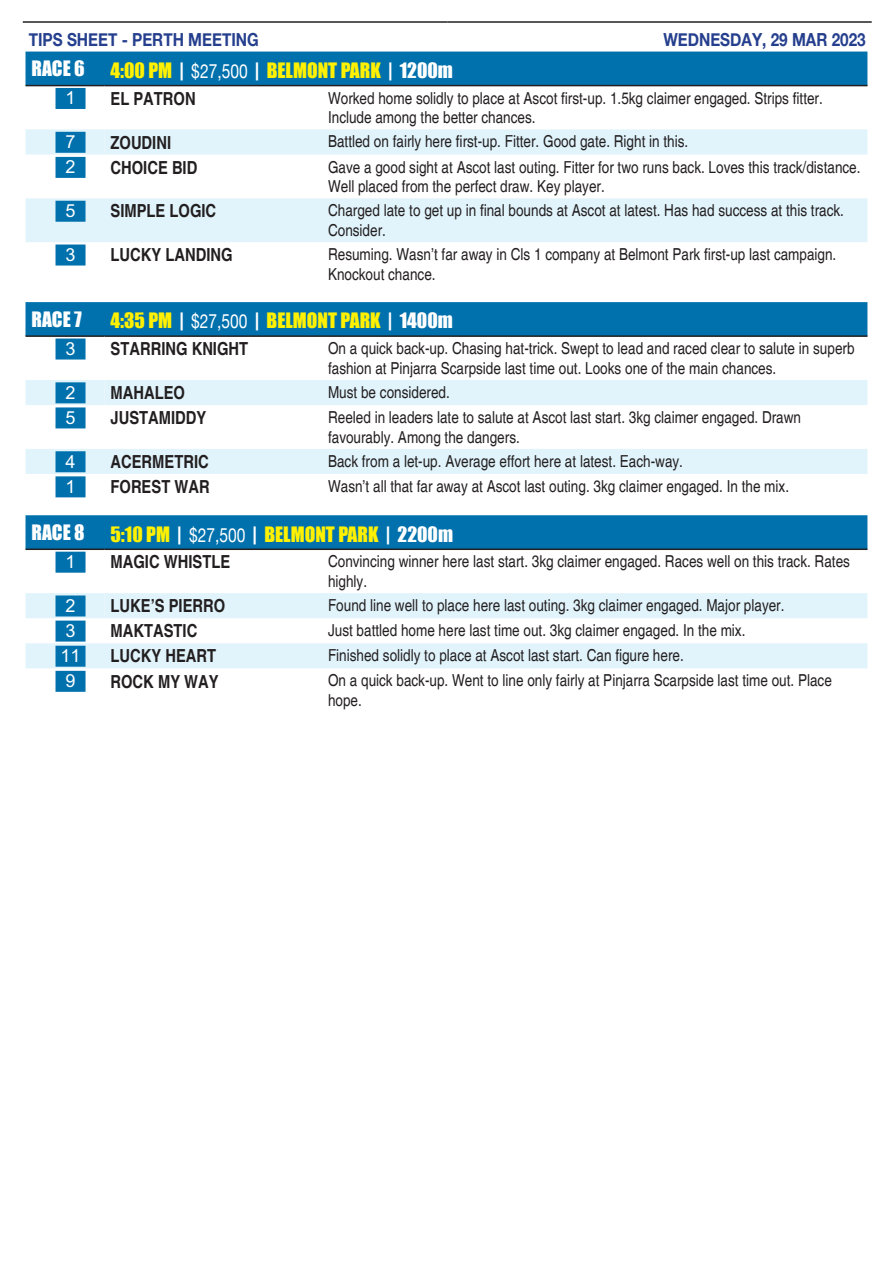
<style>
.page{position:relative;width:893px;height:1263px;background:#fff}
.page>*{position:absolute;margin:0;border:0;box-sizing:border-box;transform-origin:0 0}
.Tips-Analysis-Header{font:19.5px "Impact";color:#fff101}
.Tips-Analysis-Header-2{font:19.5px "Impact";color:#fff}
.t1{font:700 condensed 18px "Helvetica";color:#231f20}
.t2{font:700 18px "Helvetica Neue";color:#253f8e;scale:.85 1}
.Tips-Num{font:700 18px "M Hei HK";color:#fff}
.Tips-Analysis-Body{font:condensed 16.5px/19.8px "Helvetica";color:#231f20}
.s1{color:#fff}
.s2{font-family:"Helvetica Neue";color:#fff}
</style>
<div class="page">
<hr style="left:23px;top:21px;width:424px;height:2px;background:#231f20">
<hr style="left:447px;top:21px;width:425px;height:2px;background:#231f20">
<div style="left:26px;top:52px;width:841px;height:33px;background:#0071ad"></div>
<svg style="left:26px;top:129px;width:841px;height:113px;fill:#e1f4fc"></svg>
<hr style="left:26px;top:85px;width:78px;height:1px;background:#231f20">
<hr style="left:104px;top:85px;width:218px;height:1px;background:#231f20">
<hr style="left:322px;top:85px;width:545px;height:1px;background:#231f20">
<div style="left:56px;top:88px;width:30px;height:21px;background:#0071ad"></div>
<div style="left:56px;top:132px;width:30px;height:21px;background:#0071ad"></div>
<div style="left:56px;top:157px;width:30px;height:21px;background:#0071ad"></div>
<div style="left:56px;top:201px;width:30px;height:21px;background:#0071ad"></div>
<div style="left:56px;top:245px;width:30px;height:21px;background:#0071ad"></div>
<div style="left:26px;top:302px;width:841px;height:33px;background:#0071ad"></div>
<svg style="left:26px;top:380px;width:841px;height:94px;fill:#e1f4fc"></svg>
<hr style="left:26px;top:335px;width:78px;height:2px;background:#231f20">
<hr style="left:104px;top:335px;width:218px;height:2px;background:#231f20">
<hr style="left:322px;top:335px;width:545px;height:2px;background:#231f20">
<div style="left:56px;top:338px;width:30px;height:21px;background:#0071ad"></div>
<div style="left:56px;top:382px;width:30px;height:21px;background:#0071ad"></div>
<div style="left:56px;top:407px;width:30px;height:21px;background:#0071ad"></div>
<div style="left:56px;top:451px;width:30px;height:21px;background:#0071ad"></div>
<div style="left:56px;top:476px;width:30px;height:21px;background:#0071ad"></div>
<div style="left:26px;top:515px;width:841px;height:33px;background:#0071ad"></div>
<svg style="left:26px;top:593px;width:841px;height:75px;fill:#e1f4fc"></svg>
<hr style="left:26px;top:548px;width:78px;height:2px;background:#231f20">
<hr style="left:104px;top:548px;width:218px;height:2px;background:#231f20">
<hr style="left:322px;top:548px;width:545px;height:2px;background:#231f20">
<div style="left:56px;top:552px;width:30px;height:21px;background:#0071ad"></div>
<div style="left:56px;top:595px;width:30px;height:21px;background:#0071ad"></div>
<div style="left:56px;top:621px;width:30px;height:21px;background:#0071ad"></div>
<div style="left:56px;top:646px;width:30px;height:21px;background:#0071ad"></div>
<div style="left:56px;top:671px;width:30px;height:21px;background:#0071ad"></div>
<p class="t2" style="left:29px;top:28px;width:272px">TIPS SHEET - PERTH MEETING</p>
<p class="t2" style="left:663px;top:28px;width:240px">WEDNESDAY, 29 MAR 2023</p>
<p class="Tips-Analysis-Header-2" style="left:32px;top:53px;width:55px">RACE 6</p>
<p class="Tips-Analysis-Header" style="left:110px;top:55px;width:344px">4:00 PM <span class="s1">|</span> <span class="s2">$27,500</span> <span class="s1">|</span> BELMONT PARK <span class="s1">| 1200m</span></p>
<p class="Tips-Num" style="left:66px;top:85px;width:12px">1</p>
<p class="t1" style="left:110px;top:87px;width:87px">EL PATRON</p>
<p class="Tips-Analysis-Body" style="left:328px;top:88px;width:496px">Worked home solidly to place at Ascot first-up. 1.5kg claimer engaged. Strips fitter.<br>Include among the better chances.</p>
<p class="Tips-Num" style="left:66px;top:129px;width:12px">7</p>
<p class="t1" style="left:110px;top:131px;width:62px">ZOUDINI</p>
<p class="Tips-Analysis-Body" style="left:328px;top:132px;width:362px">Battled on fairly here first-up. Fitter. Good gate. Right in this.</p>
<p class="Tips-Num" style="left:66px;top:154px;width:12px">2</p>
<p class="t1" style="left:110px;top:156px;width:88px">CHOICE BID</p>
<p class="Tips-Analysis-Body" style="left:328px;top:157px;width:534px">Gave a good sight at Ascot last outing. Fitter for two runs back. Loves this track/distance.<br>Well placed from the perfect draw. Key player.</p>
<p class="Tips-Num" style="left:66px;top:198px;width:12px">5</p>
<p class="t1" style="left:110px;top:200px;width:107px">SIMPLE LOGIC</p>
<p class="Tips-Analysis-Body" style="left:328px;top:201px;width:517px">Charged late to get up in final bounds at Ascot at latest. Has had success at this track.<br>Consider.</p>
<p class="Tips-Num" style="left:66px;top:241px;width:12px">3</p>
<p class="t1" style="left:110px;top:244px;width:124px">LUCKY LANDING</p>
<p class="Tips-Analysis-Body" style="left:328px;top:245px;width:510px">Resuming. Wasn’t far away in Cls 1 company at Belmont Park first-up last campaign.<br>Knockout chance.</p>
<p class="Tips-Analysis-Header-2" style="left:32px;top:304px;width:52px">RACE 7</p>
<p class="Tips-Analysis-Header" style="left:110px;top:306px;width:344px">4:35 PM <span class="s1">|</span> <span class="s2">$27,500</span> <span class="s1">|</span> BELMONT PARK <span class="s1">| 1400m</span></p>
<p class="Tips-Num" style="left:66px;top:335px;width:12px">3</p>
<p class="t1" style="left:110px;top:338px;width:139px">STARRING KNIGHT</p>
<p class="Tips-Analysis-Body" style="left:328px;top:339px;width:528px">On a quick back-up. Chasing hat-trick. Swept to lead and raced clear to salute in superb fashion at Pinjarra Scarpside last time out. Looks one of the main chances.</p>
<p class="Tips-Num" style="left:66px;top:379px;width:12px">2</p>
<p class="t1" style="left:110px;top:382px;width:76px">MAHALEO</p>
<p class="Tips-Analysis-Body" style="left:328px;top:382px;width:123px">Must be considered.</p>
<p class="Tips-Num" style="left:66px;top:404px;width:12px">5</p>
<p class="t1" style="left:110px;top:407px;width:97px">JUSTAMIDDY</p>
<p class="Tips-Analysis-Body" style="left:328px;top:407px;width:475px">Reeled in leaders late to salute at Ascot last start. 3kg claimer engaged. Drawn</p>
<p class="Tips-Analysis-Body" style="left:328px;top:427px;width:193px">favourably. Among the dangers.</p>
<p class="Tips-Num" style="left:66px;top:448px;width:12px">4</p>
<p class="t1" style="left:110px;top:451px;width:100px">ACERMETRIC</p>
<p class="Tips-Analysis-Body" style="left:328px;top:451px;width:356px">Back from a let-up. Average effort here at latest. Each-way.</p>
<p class="Tips-Num" style="left:66px;top:473px;width:12px">1</p>
<p class="t1" style="left:110px;top:476px;width:101px">FOREST WAR</p>
<p class="Tips-Analysis-Body" style="left:328px;top:476px;width:463px">Wasn’t all that far away at Ascot last outing. 3kg claimer engaged. In the mix.</p>
<p class="Tips-Analysis-Header-2" style="left:32px;top:517px;width:55px">RACE 8</p>
<p class="Tips-Analysis-Header" style="left:110px;top:519px;width:344px">5:10 PM <span class="s1">|</span> <span class="s2">$27,500</span> <span class="s1">|</span> BELMONT PARK <span class="s1">| 2200m</span></p>
<p class="Tips-Num" style="left:66px;top:548px;width:12px">1</p>
<p class="t1" style="left:110px;top:551px;width:121px">MAGIC WHISTLE</p>
<p class="Tips-Analysis-Body" style="left:328px;top:552px;width:523px">Convincing winner here last start. 3kg claimer engaged. Races well on this track. Rates highly.</p>
<p class="Tips-Num" style="left:66px;top:592px;width:12px">2</p>
<p class="t1" style="left:110px;top:595px;width:116px">LUKE’S PIERRO</p>
<p class="Tips-Analysis-Body" style="left:328px;top:595px;width:458px">Found line well to place here last outing. 3kg claimer engaged. Major player.</p>
<p class="Tips-Num" style="left:66px;top:617px;width:12px">3</p>
<p class="t1" style="left:110px;top:620px;width:88px">MAKTASTIC</p>
<p class="Tips-Analysis-Body" style="left:328px;top:621px;width:419px">Just battled home here last time out. 3kg claimer engaged. In the mix.</p>
<p class="Tips-Num" style="left:60px;top:642px;width:22px">11</p>
<p class="t1" style="left:110px;top:645px;width:107px">LUCKY HEART</p>
<p class="Tips-Analysis-Body" style="left:328px;top:646px;width:357px">Finished solidly to place at Ascot last start. Can figure here.</p>
<p class="Tips-Num" style="left:66px;top:668px;width:12px">9</p>
<p class="t1" style="left:110px;top:670px;width:110px">ROCK MY WAY</p>
<p class="Tips-Analysis-Body" style="left:328px;top:671px;width:505px">On a quick back-up. Went to line only fairly at Pinjarra Scarpside last time out. Place hope.</p>
</div>
